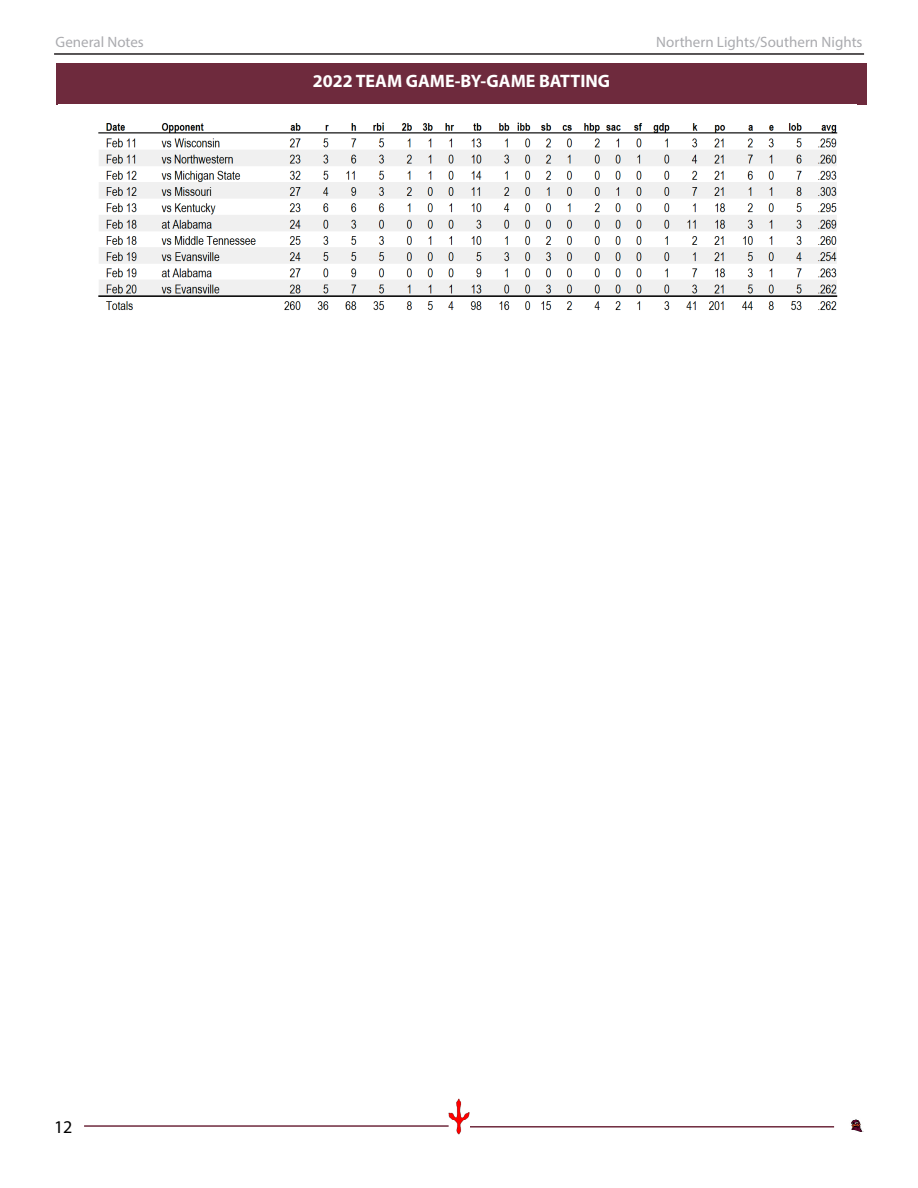
<style>
.page{position:relative;width:918px;height:1188px;background:#fff}
.page>*{position:absolute;margin:0;border:0;box-sizing:border-box;transform-origin:0 0}
.t1{font:700 18px "Myriad Pro";color:#fff}
.t2{font:18px "Myriad Pro";color:#000}
.t3{font:15px "Myriad Pro";color:#aaabaf}
</style>
<div class="page">
<hr style="left:54px;top:53px;width:810px;height:2px;background:#231f20">
<svg style="left:851px;top:1119px;width:13px;height:13px"></svg>
<hr style="left:470px;top:1126px;width:364px;height:2px;background:#6e2a3d">
<img style="left:449px;top:1099px;width:21px;height:35px">
<hr style="left:84px;top:1125px;width:365px;height:2px;background:#6e2a3d">
<div style="left:57px;top:63px;width:810px;height:42px;background:#6e2a3d"></div>
<img style="left:98px;top:122px;width:740px;height:188px">
<p class="t3" style="left:56px;top:33px;width:90px">General Notes</p>
<p class="t3" style="left:656px;top:33px;width:208px">Northern Lights/Southern Nights</p>
<p class="t1" style="left:313px;top:70px;width:299px">2022 TEAM GAME-BY-GAME BATTING</p>
<p class="t2" style="left:54px;top:1116px;width:20px">12</p>
</div>
